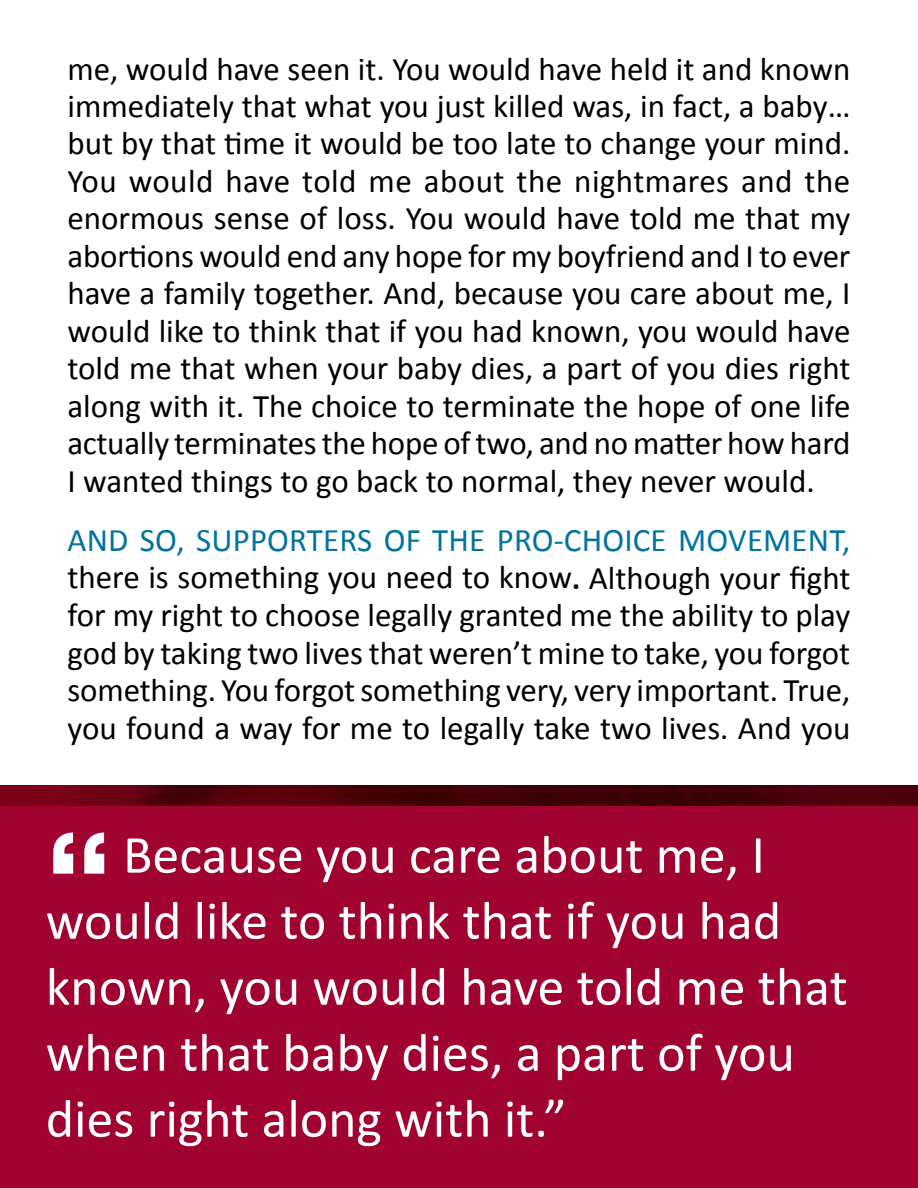
<style>
.page{position:relative;width:918px;height:1188px;background:#fff}
.page>*{position:absolute;margin:0;border:0;box-sizing:border-box;transform-origin:0 0}
.t1{font:600 150px "Avant Garde";color:#fff}
.t2{font:54px/66px "Calibri";color:#fff}
.t3{font:33px/37.5px "Calibri";color:#000;text-align:justify}
.s1{color:#00739f}
.s2{font-weight:700;font-size:30px}
</style>
<div class="page">
<div style="left:0;top:785px;width:918px;height:403px;background:#a10331"></div>
<svg style="left:1px;top:785px;width:917px;height:20px;background:#4d000a"></svg>
<svg style="left:0;top:785px;width:1px;height:20px"></svg>
<p class="t3" style="left:68px;top:48px;width:785px">me, would have seen it. You would have held it and known immediately that what you just killed was, in fact, a baby… but by that time it would be too late to change your mind.<br>You would have told me about the nightmares and the enormous sense of loss. You would have told me that my abortions would end any hope for my boyfriend and I to ever have a family together. And, because you care about me, I would like to think that if you had known, you would have told me that when your baby dies, a part of you dies right along with it. The choice to terminate the hope of one life actually terminates the hope of two, and no matter how hard I wanted things to go back to normal, they never would.</p>
<p class="t3" style="left:68px;top:520px;width:784px"><span class="s1">AND SO, SUPPORTERS OF THE PRO-CHOICE MOVEMENT, </span>there is something you need to know<span class="s2">.</span> Although your fight for my right to choose legally granted me the ability to play god by taking two lives that weren’t mine to take, you forgot something. You forgot something very, very important. True, you found a way for me to legally take two lives. And you</p>
<h1 class="t1" style="left:43px;top:790px;width:73px">“</h1>
<h2 class="t2" style="left:46px;top:819px;width:804px;text-indent:77px">Because you care about me, I would like to think that if you had known, you would have told me that when that baby dies, a part of you dies right along with it.”</h2>
</div>
